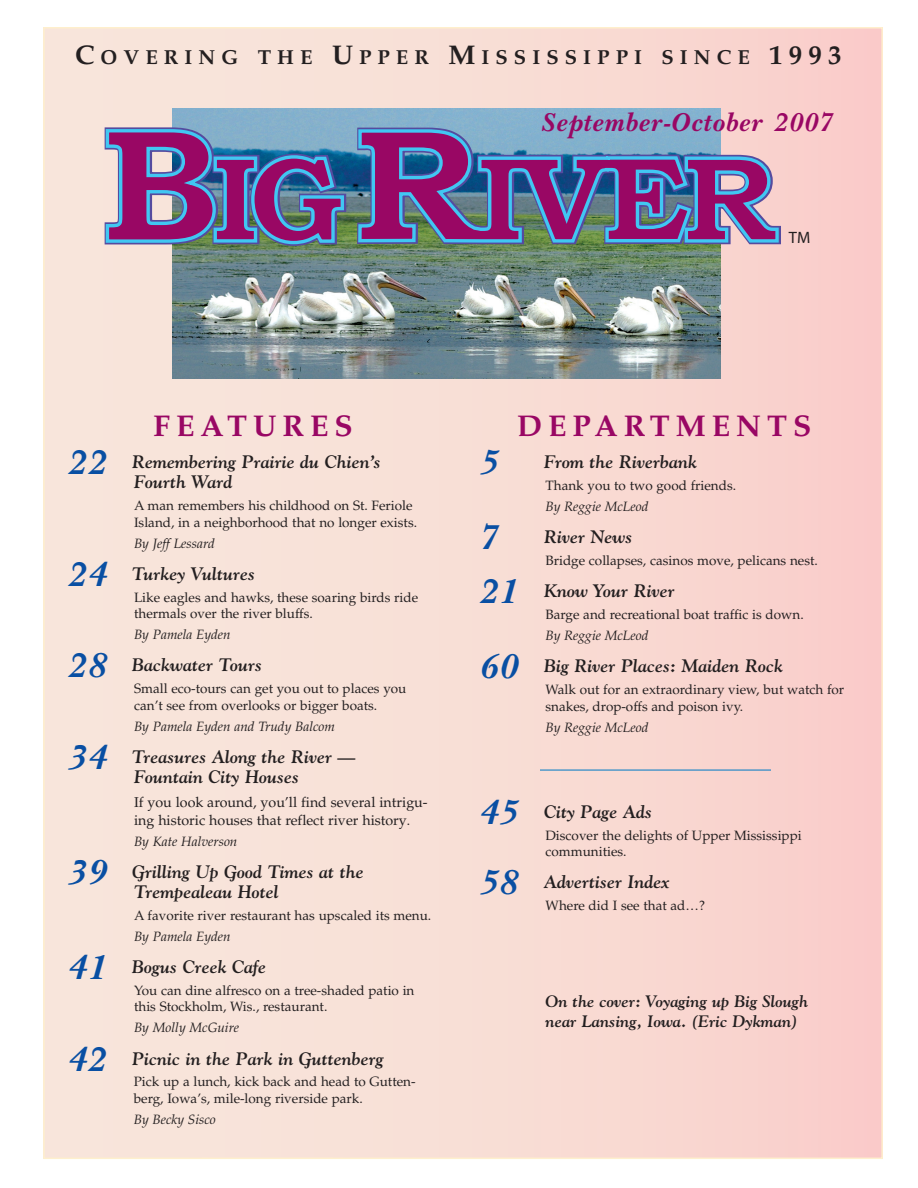
<style>
.page{position:relative;width:918px;height:1188px;background:#fff}
.page>*{position:absolute;margin:0;border:0;box-sizing:border-box;transform-origin:0 0}
.TOC_Title{font:italic 700 36px "Basset";color:#094fa3}
.TOC_Main_headings{font:700 30px "Palatino";letter-spacing:.2em;color:#990764}
.t1{font:italic 700 27px "Basset";color:#990764}
.t2{font:700 20.25px "Palatino";letter-spacing:.3em;color:#231f20}
.TOC_Title-2{font:italic 700 18px/20.2px "Goudy";color:#231f20}
.TOC_Title-3{font:italic 700 16.5px/20.2px "Goudy";color:#231f20}
.t3{font:16.5px "Myriad";color:#231f20}
.TOC_description{font:14.25px/18px "Palatino";color:#231f20}
.TOC_description-2{font:13.5px/16.5px "Palatino";color:#231f20}
.TOC_author{font:italic 13.5px "Palatino";color:#231f20}
.s1{font-size:27px}
.s2{font-family:"Basset";font-size:36px;color:#094fa3}
.s3{font-size:13.5px}
</style>
<div class="page">
<div style="left:44px;top:28px;width:838px;height:1130px;background:linear-gradient(to right,#f8e9de,#f9cfcb)"></div>
<img style="left:172px;top:108px;width:548px;height:271px">
<svg style="left:101px;top:123px;width:683px;height:127px;background:#7b6998"></svg>
<hr style="left:540px;top:770px;width:231px;height:1px;background:#1983c6">
<p class="t2" style="left:75px;top:45px;width:768px"><span class="s1">C</span>OVERING THE <span class="s1">U</span>PPER <span class="s1">M</span>ISSISSIPPI SINCE <span class="s1">1993</span></p>
<p class="t1" style="left:542px;top:107px;width:294px">September-October 2007</p>
<p class="t3" style="left:789px;top:230px;width:23px">TM</p>
<p class="TOC_Main_headings" style="left:154px;top:408px;width:201px">FEATURES</p>
<p class="TOC_Title" style="left:69px;top:443px;width:41px">22</p>
<p class="TOC_Title-2" style="left:132px;top:451px;width:250px">Remembering Prairie du Chien’s<br>Fourth Ward</p>
<p class="TOC_description-2" style="left:134px;top:498px;width:285px">A man remembers his childhood on St. Feriole<br>Island, in a neighborhood that no longer exists.</p>
<p class="TOC_author" style="left:134px;top:535px;width:82px">By Jeff Lessard</p>
<p class="TOC_Title-2" style="left:69px;top:563px;width:187px"><span class="s2">24</span> Turkey Vultures</p>
<p class="TOC_description-2" style="left:134px;top:589px;width:286px">Like eagles and hawks, these soaring birds ride thermals over the river bluffs.</p>
<p class="TOC_author" style="left:134px;top:627px;width:98px">By Pamela Eyden</p>
<p class="TOC_Title" style="left:69px;top:646px;width:41px">28</p>
<p class="TOC_Title-2" style="left:132px;top:655px;width:131px">Backwater Tours</p>
<p class="TOC_description-2" style="left:134px;top:681px;width:274px">Small eco-tours can get you out to places you can’t see from overlooks or bigger boats.</p>
<p class="TOC_author" style="left:134px;top:718px;width:203px">By Pamela Eyden and Trudy Balcom</p>
<p class="TOC_Title" style="left:69px;top:738px;width:41px">34</p>
<p class="TOC_Title-2" style="left:132px;top:746px;width:225px">Treasures Along the River —<br>Fountain City Houses</p>
<p class="TOC_description" style="left:134px;top:793px;width:295px">If you look around, you’ll find several intrigu&shy;ing historic houses that reflect river history<span class="s3">.</span></p>
<p class="TOC_author" style="left:134px;top:833px;width:105px">By Kate Halverson</p>
<p class="TOC_Title" style="left:69px;top:852px;width:41px">39</p>
<p class="TOC_Title-2" style="left:132px;top:861px;width:233px">Grilling Up Good Times at the<br>Trempealeau Hotel</p>
<p class="TOC_description-2" style="left:134px;top:907px;width:299px">A favorite river restaurant has upscaled its menu.</p>
<p class="TOC_author" style="left:134px;top:929px;width:98px">By Pamela Eyden</p>
<p class="TOC_Title" style="left:69px;top:948px;width:41px">41</p>
<p class="TOC_Title-2" style="left:132px;top:956px;width:136px">Bogus Creek Cafe</p>
<p class="TOC_description-2" style="left:134px;top:982px;width:282px">You can dine alfresco on a tree-shaded patio in this Stockholm, Wis., restaurant.</p>
<p class="TOC_author" style="left:134px;top:1020px;width:106px">By Molly McGuire</p>
<p class="TOC_Title" style="left:69px;top:1039px;width:41px">42</p>
<p class="TOC_Title-2" style="left:132px;top:1048px;width:253px">Picnic in the Park in Guttenberg</p>
<p class="TOC_description-2" style="left:134px;top:1074px;width:283px">Pick up a lunch, kick back and head to Gutten&shy;berg, Iowa’s, mile-long riverside park.</p>
<p class="TOC_author" style="left:134px;top:1112px;width:84px">By Becky Sisco</p>
<p class="TOC_Main_headings" style="left:517px;top:408px;width:296px">DEPARTMENTS</p>
<p class="TOC_Title" style="left:481px;top:443px;width:21px">5</p>
<p class="TOC_Title-2" style="left:544px;top:451px;width:154px">From the Riverbank</p>
<p class="TOC_description-2" style="left:546px;top:477px;width:192px">Thank you to two good friends.</p>
<p class="TOC_author" style="left:546px;top:499px;width:104px">By Reggie McLeod</p>
<p class="TOC_Title" style="left:481px;top:518px;width:21px">7</p>
<p class="TOC_Title-2" style="left:544px;top:526px;width:90px">River News</p>
<p class="TOC_description-2" style="left:546px;top:552px;width:274px">Bridge collapses, casinos move, pelicans nest.</p>
<p class="TOC_Title" style="left:481px;top:572px;width:41px">21</p>
<p class="TOC_Title-2" style="left:544px;top:580px;width:132px">Know Your River</p>
<p class="TOC_description-2" style="left:546px;top:607px;width:260px">Barge and recreational boat traffic is down.</p>
<p class="TOC_author" style="left:546px;top:628px;width:104px">By Reggie McLeod</p>
<p class="TOC_Title" style="left:481px;top:647px;width:41px">60</p>
<p class="TOC_Title-2" style="left:544px;top:655px;width:240px">Big River Places: Maiden Rock</p>
<p class="TOC_description-2" style="left:546px;top:682px;width:300px">Walk out for an extraordinary view, but watch for snakes, drop-offs and poison ivy.</p>
<p class="TOC_author" style="left:546px;top:719px;width:104px">By Reggie McLeod</p>
<p class="TOC_Title" style="left:481px;top:792px;width:41px">45</p>
<p class="TOC_Title-2" style="left:544px;top:801px;width:109px">City Page Ads</p>
<p class="TOC_description-2" style="left:546px;top:827px;width:258px">Discover the delights of Upper Mississippi communities.</p>
<p class="TOC_Title" style="left:481px;top:863px;width:41px">58</p>
<p class="TOC_Title-2" style="left:544px;top:872px;width:127px">Advertiser Index</p>
<p class="TOC_description-2" style="left:546px;top:898px;width:161px">Where did I see that ad…?</p>
<p class="TOC_Title-3" style="left:546px;top:990px;width:264px">On the cover: Voyaging up Big Slough near Lansing, Iowa. (Eric Dykman)</p>
</div>
